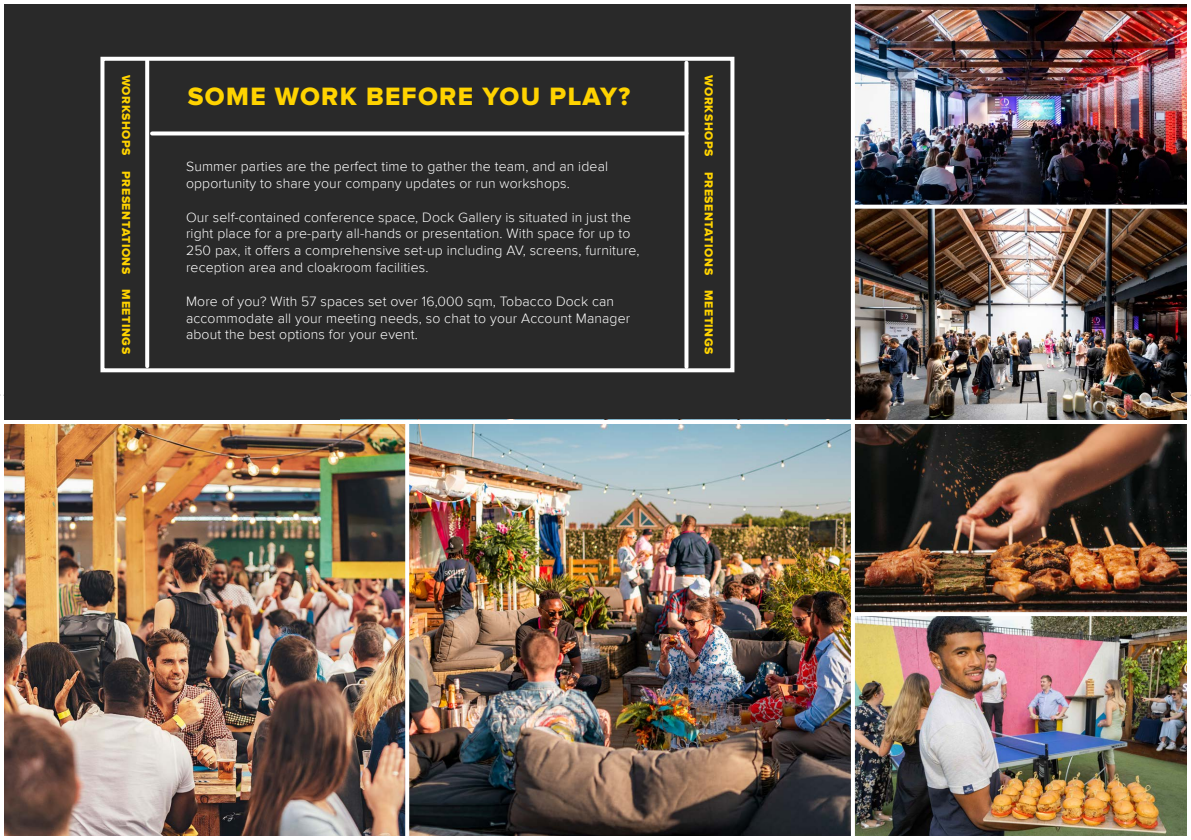
<style>
.page{position:relative;width:1191px;height:840px;background:#fff}
.page>*{position:absolute;margin:0;border:0;box-sizing:border-box;transform-origin:0 0}
.t1{font:26px "Proxima Nova Extrabld";letter-spacing:.05em;color:#ffd300}
.t2{font:300 14px/16.8px "Proxima Nova";letter-spacing:.01em;color:#fff}
.t3{font:12px "Proxima Nova Extrabld";letter-spacing:.05em;color:#ffd300}
</style>
<div class="page">
<div style="left:0;top:0;width:1191px;height:839px;background:#292929"></div>
<img style="left:1138px;top:424px;width:48px;height:410px">
<img style="left:855px;top:5px;width:331px;height:415px">
<svg style="left:152px;top:131px;width:532px;height:4px;background:#e5e5e5"></svg>
<svg style="left:145px;top:62px;width:4px;height:304px"></svg>
<svg style="left:684px;top:63px;width:4px;height:304px"></svg>
<div style="left:100px;top:57px;width:634px;height:315px;border:4px solid #fff"></div>
<div style="left:0;top:0;width:1191px;height:396px;border:4px solid #fff"></div>
<hr style="left:0;top:420px;width:1187px;height:4px;background:#fff">
<img style="left:0;top:392px;width:1138px;height:447px">
<svg style="left:855px;top:611px;width:332px;height:4px"></svg>
<svg style="left:855px;top:204px;width:334px;height:4px"></svg>
<hr style="left:851px;top:2px;width:4px;height:394px;background:#fff">
<p class="t3" style="left:131px;top:74px;width:83px;rotate:90deg">WORKSHOPS</p>
<p class="t3" style="left:131px;top:171px;width:104px;rotate:90deg">PRESENTATIONS</p>
<p class="t3" style="left:131px;top:289px;width:66px;rotate:90deg">MEETINGS</p>
<h1 class="t1" style="left:188px;top:85px;width:444px">SOME WORK BEFORE YOU PLAY?</h1>
<p class="t2" style="left:186px;top:158px;width:423px">Summer parties are the perfect time to gather the team, and an ideal opportunity to share your company updates or run workshops.</p>
<p class="t2" style="left:186px;top:208px;width:455px">Our self-contained conference space, Dock Gallery is situated in just the right place for a pre-party all-hands or presentation. With space for up to 250 pax, it offers a comprehensive set-up including AV, screens, furniture, reception area and cloakroom facilities.</p>
<p class="t2" style="left:186px;top:292px;width:446px">More of you? With 57 spaces set over 16,000 sqm, Tobacco Dock can accommodate all your meeting needs, so chat to your Account Manager about the best options for your event.</p>
<p class="t3" style="left:714px;top:75px;width:83px;rotate:90deg">WORKSHOPS</p>
<p class="t3" style="left:714px;top:172px;width:104px;rotate:90deg">PRESENTATIONS</p>
<p class="t3" style="left:714px;top:290px;width:66px;rotate:90deg">MEETINGS</p>
</div>
